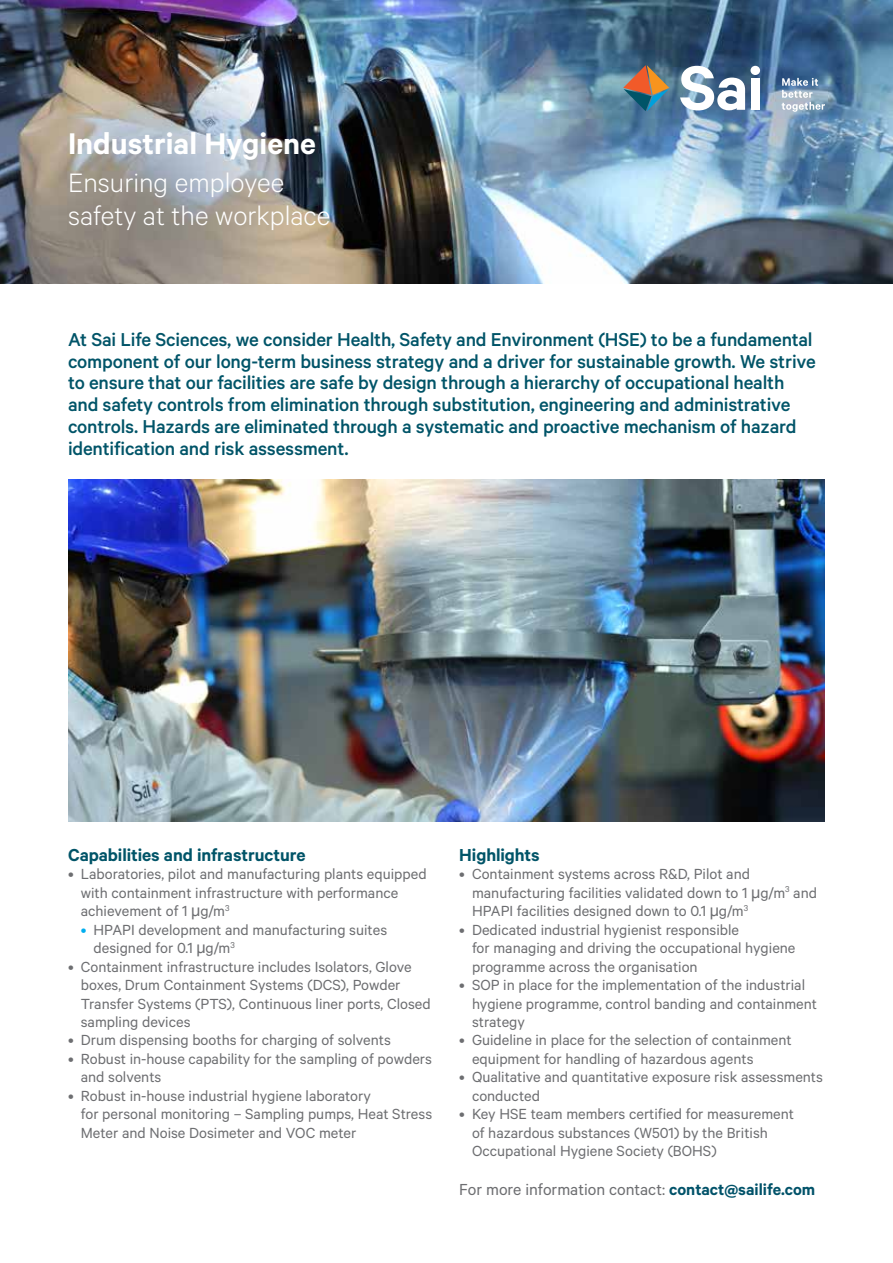
<style>
.page{position:relative;width:893px;height:1263px;background:#fff}
.page>*{position:absolute;margin:0;border:0;box-sizing:border-box;transform-origin:0 0}
.t1{font:600 33.6px "Calibre";color:#fff}
.t2{font:300 30px/33px "Calibre";color:#fff}
.t3{font:500 21px/21.8px "Calibre";letter-spacing:-.01em;color:#005468}
.t4{font:600 19.5px "Calibre";letter-spacing:-.005em;color:#005468}
.t5{font:18px "Calibre";color:#6d6e71}
.t6{font:16.5px/18.5px "Calibre";color:#6d6e71}
.s1{font-family:"Helvetica Neue"}
.s2{color:#00aeef}
.s3{font-weight:600;color:#005269}
</style>
<div class="page">
<img style="left:0;top:0;width:893px;height:283px">
<svg style="left:623px;top:65px;width:46px;height:46px;background:#787570"></svg>
<svg style="left:680px;top:66px;width:65px;height:44px"></svg>
<div style="left:751px;top:78px;width:9px;height:32px;background:#fff"></div>
<div style="left:750px;top:66px;width:10px;height:9px;background:#fff;border-radius:50%"></div>
<svg style="left:782px;top:78px;width:43px;height:34px"></svg>
<img style="left:68px;top:480px;width:757px;height:341px">
<h1 class="t1" style="left:68px;top:124px;width:249px">Industrial Hygiene</h1>
<h2 class="t2" style="left:68px;top:165px;width:264px">Ensuring employee safety at the workplace</h2>
<p class="t3" style="left:68px;top:328px;width:749px">At Sai Life Sciences, we consider Health, Safety and Environment (HSE) to be a fundamental component of our long-term business strategy and a driver for sustainable growth. We strive to ensure that our facilities are safe by design through a hierarchy of occupational health and safety controls from elimination through substitution, engineering and administrative controls. Hazards are eliminated through a systematic and proactive mechanism of hazard identification and risk assessment.</p>
<p class="t4" style="left:68px;top:843px;width:239px">Capabilities and infrastructure</p>
<p class="t6" style="left:81px;top:864px;width:347px;text-indent:-13px">• Laboratories, pilot and manufacturing plants equipped with containment infrastructure with performance achievement of 1 <span class="s1">μ</span>g/m<sup>3</sup></p>
<p class="t6" style="left:94px;top:920px;width:295px;text-indent:-13px"><span class="s2">•</span> HPAPI development and manufacturing suites designed for 0.1 <span class="s1">μ</span>g/m<sup>3</sup></p>
<p class="t6" style="left:81px;top:957px;width:351px;text-indent:-13px">• Containment infrastructure includes Isolators, Glove boxes, Drum Containment Systems (DCS), Powder Transfer Systems (PTS), Continuous liner ports, Closed sampling devices</p>
<p class="t6" style="left:68px;top:1030px;width:324px">• Drum dispensing booths for charging of solvents</p>
<p class="t6" style="left:81px;top:1049px;width:353px;text-indent:-13px">• Robust in-house capability for the sampling of powders and solvents</p>
<p class="t6" style="left:81px;top:1086px;width:353px;text-indent:-13px">• Robust in-house industrial hygiene laboratory<br>for personal monitoring – Sampling pumps, Heat Stress<br>Meter and Noise Dosimeter and VOC meter</p>
<p class="t4" style="left:459px;top:843px;width:82px">Highlights</p>
<p class="t6" style="left:472px;top:864px;width:346px;text-indent:-13px">• Containment systems across R&amp;D, Pilot and manufacturing facilities validated down to 1 <span class="s1">μ</span>g/m<sup>3</sup> and<br>HPAPI facilities designed down to 0.1 <span class="s1">μ</span>g/m<sup>3</sup></p>
<p class="t6" style="left:472px;top:920px;width:325px;text-indent:-13px">• Dedicated industrial hygienist responsible<br>for managing and driving the occupational hygiene programme across the organisation</p>
<p class="t6" style="left:472px;top:975px;width:347px;text-indent:-13px">• SOP in place for the implementation of the industrial hygiene programme, control banding and containment strategy</p>
<p class="t6" style="left:472px;top:1030px;width:321px;text-indent:-13px">• Guideline in place for the selection of containment equipment for handling of hazardous agents</p>
<p class="t6" style="left:472px;top:1067px;width:352px;text-indent:-13px">• Qualitative and quantitative exposure risk assessments conducted</p>
<p class="t6" style="left:472px;top:1104px;width:324px;text-indent:-13px">• Key HSE team members certified for measurement of hazardous substances (W501) by the British<br>Occupational Hygiene Society (BOHS)</p>
<p class="t5" style="left:459px;top:1179px;width:358px">For more information contact: <span class="s3">contact@sailife.com</span></p>
</div>
